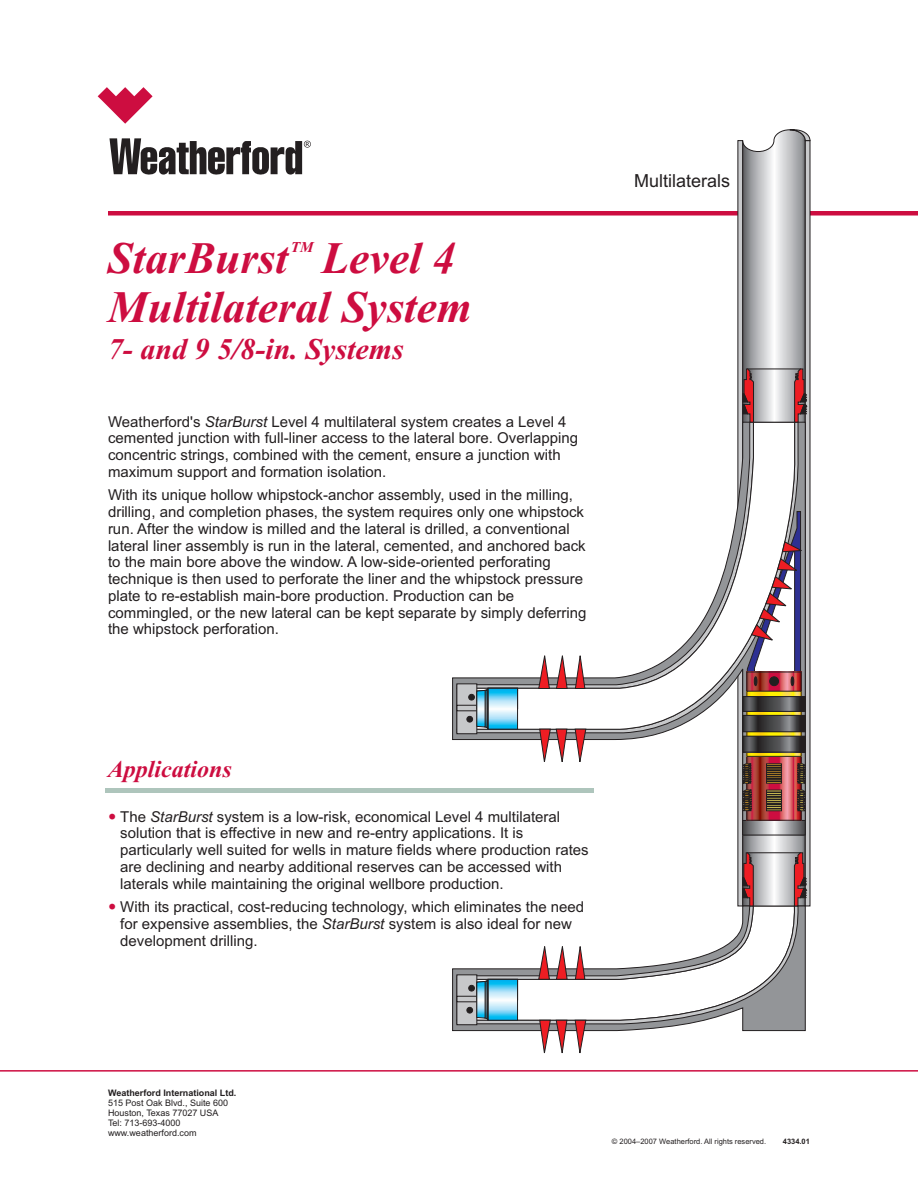
<style>
.page{position:relative;width:918px;height:1188px;background:#fff}
.page>*{position:absolute;margin:0;border:0;box-sizing:border-box;transform-origin:0 0}
.t1{font:italic 700 45px/49.8px "Times New Roman";color:#cd0d40}
.t2{font:italic 700 30px "Times New Roman";color:#cd0d40}
.t3{font:italic 700 24px "Times New Roman";color:#cd0d40}
.t4{font:18px "Arial";color:#231f20}
.t5{font:15px/16.8px "Arial";color:#231f20}
.t6{font:italic 700 15px "Times New Roman";color:#cd0d40}
.t7{font:9px/10.1px "Arial";color:#231f20}
.t8{font:700 9px "Arial";color:#231f20}
.t9{font:7.5px "Arial";color:#231f20}
.t10{font:700 7.5px "Arial";color:#231f20}
.s1{font-style:italic}
</style>
<div class="page">
<div style="left:108px;top:211px;width:810px;height:5px;background:#cd0d40"></div>
<svg style="left:98px;top:87px;width:55px;height:37px"></svg>
<svg style="left:109px;top:138px;width:202px;height:37px"></svg>
<svg style="left:743px;top:152px;width:62px;height:701px;background:#b9babd"></svg>
<svg style="left:805px;top:152px;width:5px;height:754px;background:#9c9b9d"></svg>
<svg style="left:738px;top:141px;width:5px;height:712px;background:#9c9c9e"></svg>
<svg style="left:743px;top:130px;width:67px;height:22px"></svg>
<svg style="left:453px;top:422px;width:352px;height:407px"></svg>
<svg style="left:457px;top:422px;width:339px;height:307px"></svg>
<svg style="left:745px;top:822px;width:58px;height:11px"></svg>
<div style="left:743px;top:820px;width:62px;height:15px;border:1px solid #231f20"></div>
<div style="left:457px;top:684px;width:20px;height:50px;background:#c7c8ca;border:1px solid #231f20"></div>
<svg style="left:457px;top:705px;width:10px;height:6px"></svg>
<svg style="left:575px;top:655px;width:10px;height:34px"></svg>
<svg style="left:556px;top:655px;width:11px;height:34px"></svg>
<svg style="left:539px;top:655px;width:10px;height:34px"></svg>
<svg style="left:575px;top:729px;width:11px;height:33px"></svg>
<svg style="left:556px;top:729px;width:11px;height:33px"></svg>
<svg style="left:540px;top:729px;width:10px;height:33px"></svg>
<svg style="left:467px;top:688px;width:51px;height:41px"></svg>
<svg style="left:743px;top:369px;width:64px;height:53px;background:#b59395"></svg>
<svg style="left:457px;top:853px;width:349px;height:200px"></svg>
<svg style="left:749px;top:686px;width:50px;height:132px;background:#bb4e47"></svg>
<svg style="left:767px;top:790px;width:15px;height:21px"></svg>
<svg style="left:767px;top:792px;width:15px;height:17px"></svg>
<svg style="left:767px;top:764px;width:14px;height:19px"></svg>
<svg style="left:767px;top:765px;width:15px;height:17px"></svg>
<svg style="left:798px;top:764px;width:7px;height:19px"></svg>
<svg style="left:798px;top:790px;width:7px;height:21px"></svg>
<svg style="left:743px;top:764px;width:8px;height:19px"></svg>
<svg style="left:743px;top:790px;width:8px;height:21px"></svg>
<svg style="left:749px;top:693px;width:50px;height:61px"></svg>
<svg style="left:745px;top:699px;width:58px;height:10px"></svg>
<div style="left:743px;top:697px;width:62px;height:14px;border:1px solid #231f20"></div>
<svg style="left:745px;top:717px;width:58px;height:13px"></svg>
<div style="left:743px;top:715px;width:62px;height:17px;border:1px solid #231f20"></div>
<svg style="left:745px;top:738px;width:58px;height:12px"></svg>
<div style="left:743px;top:736px;width:62px;height:16px;border:1px solid #231f20"></div>
<svg style="left:747px;top:512px;width:55px;height:174px"></svg>
<hr style="left:105px;top:788px;width:489px;height:4px;background:#aec5bc">
<hr style="left:0;top:1070px;width:918px;height:2px;background:#cd0d40">
<p class="t6" style="left:291px;top:241px;width:24px">TM</p>
<h1 class="t1" style="left:108px;top:237px;width:365px">StarBurst Level 4<br>Multilateral System</h1>
<h2 class="t2" style="left:108px;top:339px;width:297px">7- and 9 5/8-in. Systems</h2>
<p class="t5" style="left:108px;top:414px;width:472px">Weatherford's <span class="s1">StarBurst</span> Level 4 multilateral system creates a Level 4 cemented junction with full-liner access to the lateral bore. Overlapping concentric strings, combined with the cement, ensure a junction with maximum support and formation isolation.</p>
<p class="t5" style="left:108px;top:488px;width:480px">With its unique hollow whipstock-anchor assembly, used in the milling, drilling, and completion phases, the system requires only one whipstock run. After the window is milled and the lateral is drilled, a conventional lateral liner assembly is run in the lateral, cemented, and anchored back to the main bore above the window. A low-side-oriented perforating technique is then used to perforate the liner and the whipstock pressure plate to re-establish main-bore production. Production can be commingled, or the new lateral can be kept separate by simply deferring the whipstock perforation.</p>
<p class="t4" style="left:634px;top:174px;width:98px">Multilaterals</p>
<h3 class="t3" style="left:108px;top:761px;width:126px">Applications</h3>
<p class="t5" style="left:120px;top:809px;width:470px">The <span class="s1">StarBurst</span> system is a low-risk, economical Level 4 multilateral solution that is effective in new and re-entry applications. It is particularly well suited for wells in mature fields where production rates are declining and nearby additional reserves can be accessed with laterals while maintaining the original wellbore production.</p>
<p class="t5" style="left:120px;top:900px;width:466px">With its practical, cost-reducing technology, which eliminates the need for expensive assemblies, the <span class="s1">StarBurst</span> system is also ideal for new development drilling.</p>
<p class="t8" style="left:108px;top:1089px;width:130px">Weatherford International Ltd.</p>
<p class="t7" style="left:108px;top:1099px;width:122px">515 Post Oak Blvd., Suite 600<br>Houston, Texas 77027 USA<br>Tel: 713-693-4000 www.weatherford.com</p>
<p class="t9" style="left:612px;top:1138px;width:156px">© 2004–2007 Weatherford. All rights reserved.</p>
<p class="t10" style="left:783px;top:1138px;width:29px">4334.01</p>
</div>
